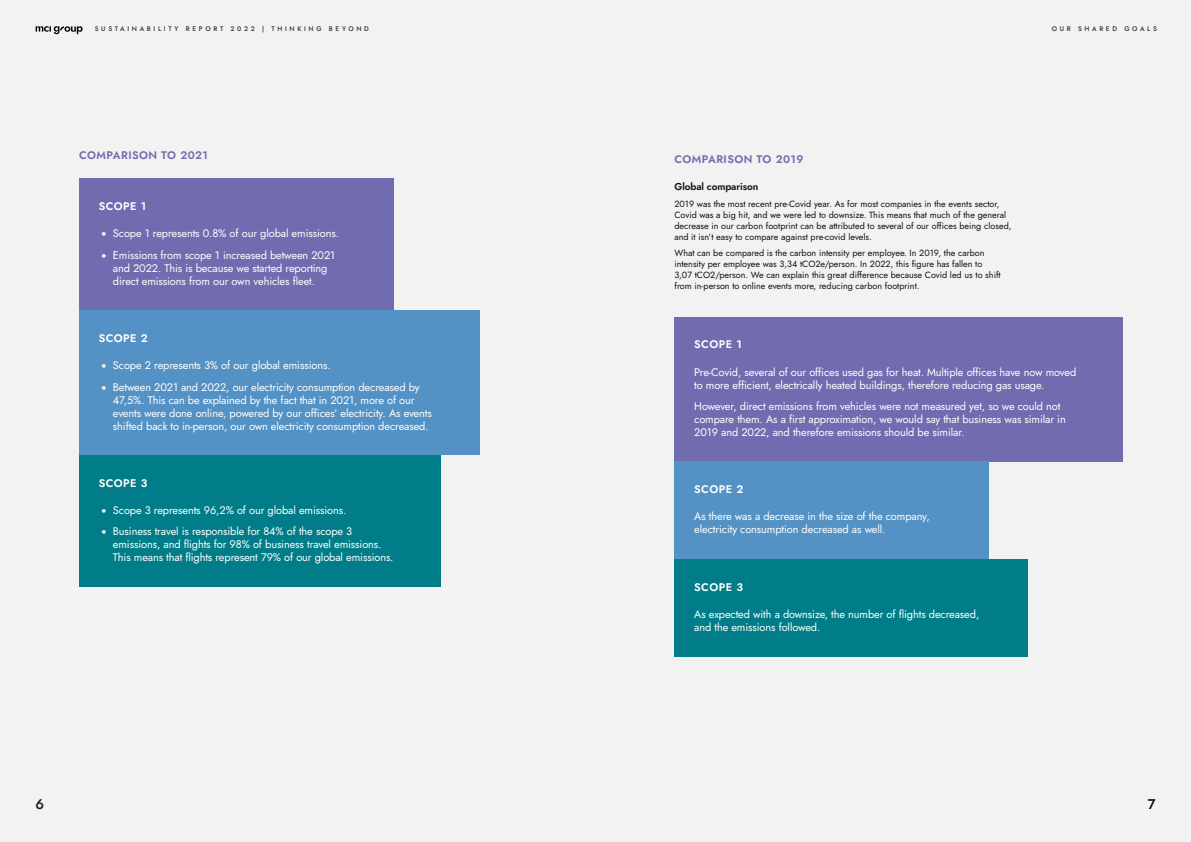
<style>
.page{position:relative;width:1191px;height:842px;background:#fff}
.page>*{position:absolute;margin:0;border:0;box-sizing:border-box;transform-origin:0 0}
.t1{font:500 14px "Jost";color:#121212}
.t2{font:500 14px "Jost";color:#000}
.t3{font:11px/13px "Jost";letter-spacing:-.01em;color:#fff}
.t4{font:600 11px "Jost";letter-spacing:.04em;color:#fff}
.t5{font:600 11px "Jost";letter-spacing:.04em;color:#706caf}
.t6{font:600 10px "Jost";letter-spacing:-.01em;color:#121212}
.t7{font:9px/11px "Jost";color:#121212}
.t8{font:500 6.6px "Jost";letter-spacing:.4em;color:#333}
.s1{font-size:34px;color:#f2f2f2}
</style>
<div class="page">
<div style="left:0;top:0;width:595px;height:842px;background:#f2f2f2"></div>
<div style="left:595px;top:0;width:596px;height:842px;background:#f2f2f2"></div>
<svg style="left:36px;top:26px;width:47px;height:8px"></svg>
<div style="left:79px;top:178px;width:314px;height:132px;background:#706caf"></div>
<div style="left:674px;top:317px;width:449px;height:145px;background:#706caf"></div>
<div style="left:79px;top:310px;width:400px;height:145px;background:#5491c4"></div>
<div style="left:674px;top:462px;width:314px;height:97px;background:#5491c4"></div>
<div style="left:79px;top:455px;width:362px;height:132px;background:#007d88"></div>
<div style="left:674px;top:559px;width:354px;height:97px;background:#007d88"></div>
<p class="t8" style="left:95px;top:24px;width:276px">SUSTAINABILITY REPORT 2022 | THINKING BEYOND</p>
<p class="t8" style="left:1051px;top:24px;width:107px">OUR SHARED GOALS</p>
<p class="t5" style="left:79px;top:148px;width:130px">COMPARISON TO 2021</p>
<p class="t4" style="left:99px;top:199px;width:49px">SCOPE 1</p>
<p class="t3" style="left:99px;top:227px;width:242px"><span class="s1">•</span> Scope 1 represents 0.8% of our global emissions.</p>
<p class="t3" style="left:99px;top:248px;width:238px;text-align:center"><span class="s1">•</span> Emissions from scope 1 increased between 2021 and 2022. This is because we started reporting direct emissions from our own vehicles fleet.</p>
<p class="t4" style="left:99px;top:331px;width:51px">SCOPE 2</p>
<p class="t3" style="left:99px;top:359px;width:233px"><span class="s1">•</span> Scope 2 represents 3% of our global emissions.</p>
<p class="t3" style="left:113px;top:380px;width:320px;text-indent:-14px"><span class="s1">•</span> Between 2021 and 2022, our electricity consumption decreased by 47,5%. This can be explained by the fact that in 2021, more of our events were done online, powered by our offices’ electricity. As events shifted back to in-person, our own electricity consumption decreased.</p>
<p class="t4" style="left:99px;top:475px;width:50px">SCOPE 3</p>
<p class="t3" style="left:99px;top:504px;width:249px"><span class="s1">•</span> Scope 3 represents 96,2% of our global emissions.</p>
<p class="t3" style="left:113px;top:525px;width:282px;text-indent:-14px"><span class="s1">•</span> Business travel is responsible for 84% of the scope 3 emissions, and flights for 98% of business travel emissions.<br>This means that flights represent 79% of our global emissions.</p>
<p class="t5" style="left:674px;top:151px;width:130px">COMPARISON TO 2019</p>
<p class="t6" style="left:674px;top:180px;width:85px">Global comparison</p>
<p class="t7" style="left:674px;top:198px;width:339px">2019 was the most recent pre-Covid year. As for most companies in the events sector, Covid was a big hit, and we were led to downsize. This means that much of the general decrease in our carbon footprint can be attributed to several of our offices being closed, and it isn’t easy to compare against pre-covid levels.</p>
<p class="t7" style="left:674px;top:248px;width:328px">What can be compared is the carbon intensity per employee. In 2019, the carbon intensity per employee was 3,34 tCO2e/person. In 2022, this figure has fallen to 3,07 tCO2/person. We can explain this great difference because Covid led us to shift from in-person to online events more, reducing carbon footprint.</p>
<p class="t4" style="left:694px;top:337px;width:49px">SCOPE 1</p>
<p class="t3" style="left:694px;top:365px;width:383px">Pre-Covid, several of our offices used gas for heat. Multiple offices have now moved to more efficient, electrically heated buildings, therefore reducing gas usage.</p>
<p class="t3" style="left:694px;top:400px;width:373px">However, direct emissions from vehicles were not measured yet, so we could not compare them. As a first approximation, we would say that business was similar in<br>2019 and 2022, and therefore emissions should be similar.</p>
<p class="t4" style="left:694px;top:482px;width:51px">SCOPE 2</p>
<p class="t3" style="left:694px;top:510px;width:237px">As there was a decrease in the size of the company, electricity consumption decreased as well.</p>
<p class="t4" style="left:694px;top:579px;width:50px">SCOPE 3</p>
<p class="t3" style="left:694px;top:607px;width:287px">As expected with a downsize, the number of flights decreased, and the emissions followed.</p>
<p class="t1" style="left:35px;top:794px;width:10px">6</p>
<p class="t2" style="left:1147px;top:794px;width:9px">7</p>
</div>
